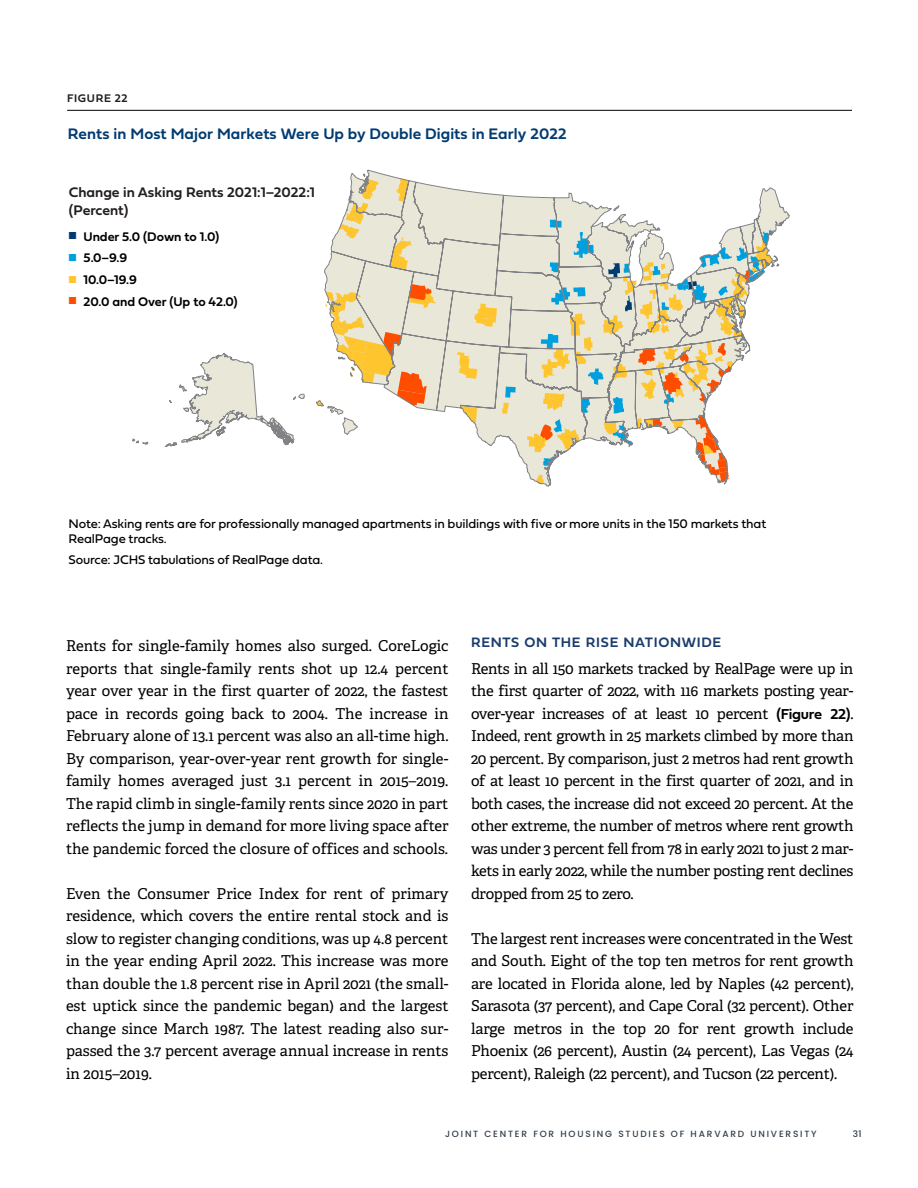
<style>
.page{position:relative;width:918px;height:1188px;background:#fff}
.page>*{position:absolute;margin:0;border:0;box-sizing:border-box;transform-origin:0 0}
.t1{font:15.9px "Fieldwork Geo Demibold";letter-spacing:.005em;color:#003b71}
.bodytext_2022{font:15px/22.5px "Adelle";letter-spacing:-.01em;color:#000;text-align:justify}
.t2{font:14.4px/17.4px "Fieldwork Geo Demibold";color:#231f20}
.subhead_2022{font:14.25px "Fieldwork Geo Demibold";letter-spacing:.05em;color:#1b3d6d}
.t3{font:13.05px/15.9px "Fieldwork Geo Regular";letter-spacing:-.01em;color:#000}
.t4{font:13.05px "Fieldwork Geo Demibold";letter-spacing:-.005em;color:#000}
.t5{font:11.55px "Fieldwork Geo Demibold";letter-spacing:.06em;color:#231f20}
.t6{font:500 9px "Poppins";letter-spacing:.2em;color:#303e49}
.s1{color:#003b71}
.s2{color:#00a0df}
.s3{color:#ffc52f}
.s4{color:#ff4d00}
.s5{font-family:"Fieldwork Geo Demibold"}
</style>
<div class="page">
<hr style="left:0;top:206px;width:1px;height:242px;background:#edeae9">
<svg style="left:132px;top:169px;width:658px;height:318px"></svg>
<hr style="left:67px;top:110px;width:785px;height:1px;background:#000">
<p class="t5" style="left:67px;top:89px;width:62px">FIGURE 22</p>
<p class="t1" style="left:68px;top:121px;width:500px">Rents in Most Major Markets Were Up by Double Digits in Early 2022</p>
<p class="t2" style="left:69px;top:183px;width:248px">Change in Asking Rents 2021:1–2022:1 (Percent)</p>
<p class="t4" style="left:69px;top:226px;width:152px"><span class="s1">■</span> Under 5.0 (Down to 1.0)</p>
<p class="t4" style="left:69px;top:248px;width:60px"><span class="s2">■</span> 5.0–9.9</p>
<p class="t4" style="left:69px;top:269px;width:70px"><span class="s3">■</span> 10.0–19.9</p>
<p class="t4" style="left:69px;top:291px;width:170px"><span class="s4">■</span> 20.0 and Over (Up to 42.0)</p>
<p class="t3" style="left:69px;top:515px;width:699px">Note: Asking rents are for professionally managed apartments in buildings with five or more units in the 150 markets that<br>RealPage tracks.</p>
<p class="t3" style="left:69px;top:551px;width:256px">Source: JCHS tabulations of RealPage data.</p>
<p class="bodytext_2022" style="left:66px;top:635px;width:384px">Rents for single-family homes also surged. CoreLogic reports that single-family rents shot up 12.4 percent year over year in the first quarter of 2022, the fastest pace in records going back to 2004. The increase in February alone of 13.1 percent was also an all-time high.<br>By comparison, year-over-year rent growth for single&shy;family homes averaged just 3.1 percent in 2015–2019.<br>The rapid climb in single-family rents since 2020 in part reflects the jump in demand for more living space after the pandemic forced the closure of offices and schools.</p>
<p class="bodytext_2022" style="left:66px;top:882px;width:384px">Even the Consumer Price Index for rent of primary residence, which covers the entire rental stock and is slow to register changing conditions, was up 4.8 percent in the year ending April 2022. This increase was more than double the 1.8 percent rise in April 2021 (the small&shy;est uptick since the pandemic began) and the largest change since March 1987. The latest reading also sur&shy;passed the 3.7 percent average annual increase in rents in 2015–2019.</p>
<p class="subhead_2022" style="left:471px;top:631px;width:252px">RENTS ON THE RISE NATIONWIDE</p>
<p class="bodytext_2022" style="left:471px;top:657px;width:384px">Rents in all 150 markets tracked by RealPage were up in the first quarter of 2022, with 116 markets posting year&shy;over-year increases of at least 10 percent <span class="s5">(Figure 22)</span>.<br>Indeed, rent growth in 25 markets climbed by more than 20 percent. By comparison, just 2 metros had rent growth of at least 10 percent in the first quarter of 2021, and in both cases, the increase did not exceed 20 percent. At the other extreme, the number of metros where rent growth was under 3 percent fell from 78 in early 2021 to just 2 mar&shy;kets in early 2022, while the number posting rent declines dropped from 25 to zero.</p>
<p class="bodytext_2022" style="left:471px;top:927px;width:384px">The largest rent increases were concentrated in the West and South. Eight of the top ten metros for rent growth are located in Florida alone, led by Naples (42 percent), Sarasota (37 percent), and Cape Coral (32 percent). Other large metros in the top 20 for rent growth include Phoenix (26 percent), Austin (24 percent), Las Vegas (24 percent), Raleigh (22 percent), and Tucson (22 percent).</p>
<p class="t6" style="left:445px;top:1129px;width:373px">JOINT CENTER FOR HOUSING STUDIES OF HARVARD UNIVERSITY</p>
<p class="t6" style="left:853px;top:1129px;width:10px">31</p>
</div>
